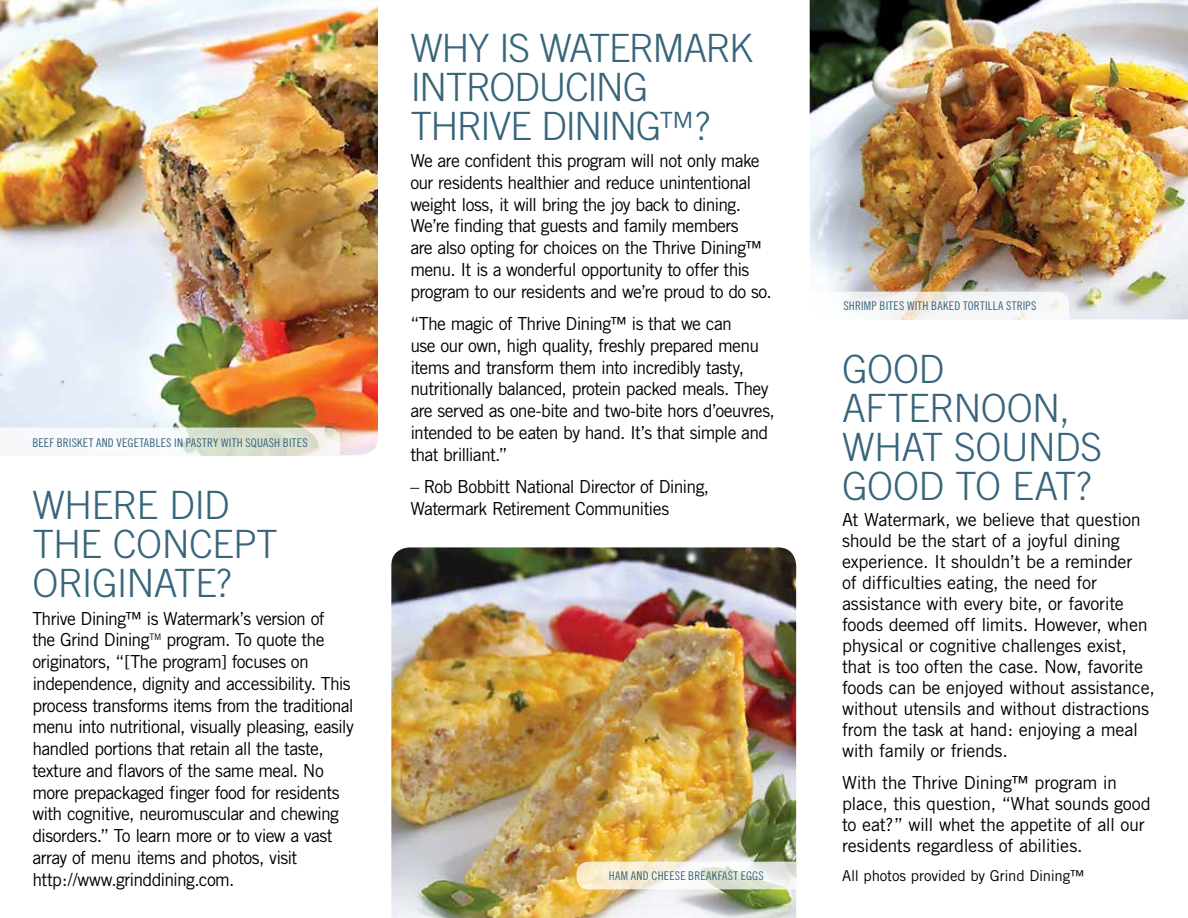
<style>
.page{position:relative;width:1188px;height:918px;background:#fff}
.page>*{position:absolute;margin:0;border:0;box-sizing:border-box;transform-origin:0 0}
.t1{font:300 39px/39px "Trade Gothic";letter-spacing:-.03em;color:#37657b}
.t2{font:18px/21.8px "Trade Gothic";letter-spacing:-.035em;color:#000}
.t3{font:15px "Trade Gothic";letter-spacing:-.01em;color:#000}
.t4{font:12px "Trade Gothic Cond Eighteen";letter-spacing:.02em;color:#37657b}
</style>
<div class="page">
<img style="left:391px;top:547px;width:405px;height:371px">
<img style="left:0;top:0;width:378px;height:455px">
<svg style="left:577px;top:862px;width:219px;height:27px"></svg>
<svg style="left:0;top:428px;width:340px;height:27px"></svg>
<img style="left:810px;top:0;width:378px;height:319px">
<svg style="left:810px;top:292px;width:259px;height:27px"></svg>
<h1 class="t1" style="left:410px;top:28px;width:344px">WHY IS WATERMARK<br>INTRODUCING<br>THRIVE DINING™?</h1>
<p class="t2" style="left:410px;top:150px;width:363px">We are confident this program will not only make our residents healthier and reduce unintentional weight loss, it will bring the joy back to dining.<br>We’re finding that guests and family members<br>are also opting for choices on the Thrive Dining™ menu. It is a wonderful opportunity to offer this program to our residents and we’re proud to do so.</p>
<p class="t2" style="left:410px;top:313px;width:366px">“The magic of Thrive Dining™ is that we can<br>use our own, high quality, freshly prepared menu items and transform them into incredibly tasty, nutritionally balanced, protein packed meals. They are served as one-bite and two-bite hors d’oeuvres, intended to be eaten by hand. It’s that simple and that brilliant.”</p>
<p class="t2" style="left:410px;top:476px;width:300px">– Rob Bobbitt National Director of Dining,</p>
<p class="t4" style="left:32px;top:435px;width:277px">BEEF BRISKET AND VEGETABLES IN PASTRY WITH SQUASH BITES</p>
<h1 class="t1" style="left:32px;top:486px;width:199px">WHERE DID</h1>
<p class="t2" style="left:410px;top:497px;width:260px">Watermark Retirement Communities</p>
<h1 class="t1" style="left:32px;top:525px;width:247px">THE CONCEPT<br>ORIGINATE?</h1>
<p class="t2" style="left:32px;top:607px;width:323px">Thrive Dining™ is Watermark’s version of<br>the Grind Dining<sup>TM</sup> program. To quote the originators, “[The program] focuses on independence, dignity and accessibility. This process transforms items from the traditional menu into nutritional, visually pleasing, easily handled portions that retain all the taste, texture and flavors of the same meal. No more prepackaged finger food for residents with cognitive, neuromuscular and chewing disorders.” To learn more or to view a vast array of menu items and photos, visit http://www.grinddining.com.</p>
<p class="t4" style="left:609px;top:869px;width:156px">HAM AND CHEESE BREAKFAST EGGS</p>
<p class="t4" style="left:843px;top:299px;width:195px">SHRIMP BITES WITH BAKED TORTILLA STRIPS</p>
<h1 class="t1" style="left:842px;top:349px;width:261px">GOOD<br>AFTERNOON,<br>WHAT SOUNDS<br>GOOD TO EAT?</h1>
<p class="t2" style="left:842px;top:509px;width:314px;line-height:21px">At Watermark, we believe that question should be the start of a joyful dining experience. It shouldn’t be a reminder<br>of difficulties eating, the need for assistance with every bite, or favorite foods deemed off limits. However, when physical or cognitive challenges exist, that is too often the case. Now, favorite foods can be enjoyed without assistance, without utensils and without distractions from the task at hand: enjoying a meal with family or friends.</p>
<p class="t2" style="left:842px;top:772px;width:310px;line-height:21px">With the Thrive Dining™ program in place, this question, “What sounds good to eat?” will whet the appetite of all our residents regardless of abilities.</p>
<p class="t3" style="left:842px;top:866px;width:244px">All photos provided by Grind Dining™</p>
</div>
